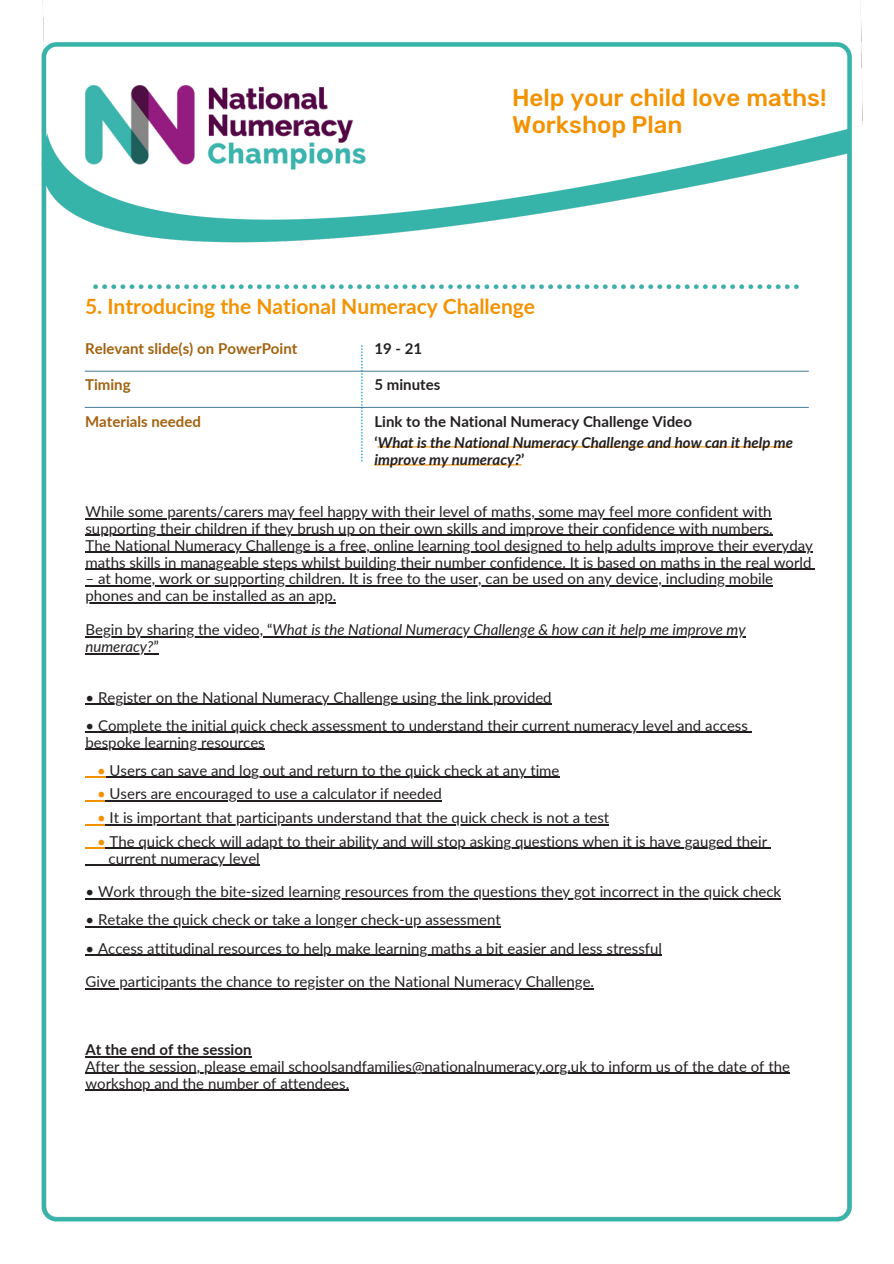
<style>
.page{position:relative;width:894px;height:1264px;background:#fff}
.page>*{position:absolute;margin:0;border:0;box-sizing:border-box;transform-origin:0 0}
.t1{font:500 24px/27px "Rubik";color:#f39200}
.t2{font:700 21px "Lato";color:#f39200}
.t3{font:15px/16.8px "Lato";color:#231f20}
.t4{font:italic 700 15px/21.3px "Lato";color:#231f20}
.t5{font:italic 15px "Lato";color:#231f20}
.t6{font:700 15px "Lato";color:#a3610e}
.t7{font:700 15px "Lato";color:#231f20}
.s1{font-style:normal}
.s2{color:#f39200}
</style>
<div class="page">
<img style="left:41px;top:0;width:822px;height:1222px">
<hr style="left:85px;top:518px;width:686px;height:1px;background:#231f20">
<hr style="left:85px;top:535px;width:687px;height:1px;background:#231f20">
<hr style="left:85px;top:552px;width:727px;height:1px;background:#231f20">
<hr style="left:85px;top:568px;width:726px;height:2px;background:#231f20">
<hr style="left:85px;top:585px;width:687px;height:1px;background:#231f20">
<hr style="left:85px;top:602px;width:251px;height:1px;background:#231f20">
<hr style="left:85px;top:636px;width:187px;height:1px;background:#231f20">
<hr style="left:272px;top:636px;width:473px;height:1px;background:#231f20">
<hr style="left:85px;top:653px;width:68px;height:1px;background:#231f20">
<hr style="left:85px;top:703px;width:466px;height:2px;background:#231f20">
<hr style="left:85px;top:732px;width:662px;height:1px;background:#231f20">
<hr style="left:85px;top:748px;width:180px;height:2px;background:#231f20">
<svg style="left:85px;top:777px;width:21px;height:1px"></svg>
<hr style="left:106px;top:777px;width:453px;height:1px;background:#231f20">
<svg style="left:85px;top:800px;width:21px;height:1px"></svg>
<hr style="left:106px;top:800px;width:336px;height:1px;background:#231f20">
<svg style="left:85px;top:824px;width:21px;height:1px"></svg>
<hr style="left:106px;top:824px;width:503px;height:1px;background:#231f20">
<svg style="left:85px;top:847px;width:21px;height:2px"></svg>
<hr style="left:106px;top:847px;width:661px;height:2px;background:#231f20">
<svg style="left:85px;top:864px;width:23px;height:1px"></svg>
<hr style="left:108px;top:864px;width:152px;height:1px;background:#231f20">
<hr style="left:85px;top:898px;width:696px;height:1px;background:#231f20">
<hr style="left:85px;top:926px;width:415px;height:1px;background:#231f20">
<hr style="left:85px;top:954px;width:577px;height:1px;background:#231f20">
<hr style="left:85px;top:988px;width:509px;height:1px;background:#231f20">
<hr style="left:85px;top:1056px;width:166px;height:1px;background:#231f20">
<hr style="left:85px;top:1072px;width:704px;height:2px;background:#231f20">
<hr style="left:85px;top:1089px;width:264px;height:1px;background:#231f20">
<div style="left:81px;top:74px;width:285px;height:103px;background:#fff"></div>
<img style="left:85px;top:85px;width:281px;height:84px">
<h1 class="t1" style="left:512px;top:84px;width:316px">Help your child love maths!<br>Workshop Plan</h1>
<h1 class="t2" style="left:85px;top:293px;width:451px">5. Introducing the National Numeracy Challenge</h1>
<h2 class="t6" style="left:85px;top:339px;width:214px">Relevant slide(s) on PowerPoint</h2>
<h2 class="t6" style="left:85px;top:375px;width:47px">Timing</h2>
<h2 class="t6" style="left:85px;top:411px;width:117px">Materials needed</h2>
<h3 class="t7" style="left:374px;top:339px;width:49px">19 - 21</h3>
<h3 class="t7" style="left:374px;top:375px;width:67px">5 minutes</h3>
<h3 class="t4" style="left:374px;top:410px;width:420px"><span class="s1">Link to the National Numeracy Challenge Video<br>‘</span>What is the National Numeracy Challenge and how can it help me</h3>
<h3 class="t4" style="left:374px;top:448px;width:151px">improve my numeracy?<span class="s1">’</span></h3>
<h4 class="t3" style="left:85px;top:502px;width:687px">While some parents/carers may feel happy with their level of maths, some may feel more confident with</h4>
<h4 class="t3" style="left:85px;top:519px;width:688px">supporting their children if they brush up on their own skills and improve their confidence with numbers.</h4>
<p class="t3" style="left:85px;top:536px;width:728px">The National Numeracy Challenge is a free, online learning tool designed to help adults improve their everyday</p>
<p class="t3" style="left:85px;top:553px;width:727px">maths skills in manageable steps whilst building their number confidence. It is based on maths in the real world</p>
<p class="t3" style="left:85px;top:570px;width:689px">– at home, work or supporting children. It is free to the user, can be used on any device, including mobile</p>
<p class="t3" style="left:85px;top:587px;width:252px">phones and can be installed as an app.</p>
<p class="t5" style="left:85px;top:620px;width:661px"><span class="s1">Begin by sharing the video, “</span>What is the National Numeracy Challenge &amp; how can it help me improve my</p>
<p class="t5" style="left:85px;top:637px;width:75px">numeracy?<span class="s1">”</span></p>
<p class="t3" style="left:85px;top:688px;width:467px">• Register on the National Numeracy Challenge using the link provided</p>
<p class="t3" style="left:85px;top:716px;width:663px">• Complete the initial quick check assessment to understand their current numeracy level and access</p>
<p class="t3" style="left:85px;top:733px;width:181px">bespoke learning resources</p>
<p class="t3" style="left:97px;top:761px;width:464px"><span class="s2">•</span> Users can save and log out and return to the quick check at any time</p>
<p class="t3" style="left:97px;top:785px;width:346px"><span class="s2">•</span> Users are encouraged to use a calculator if needed</p>
<p class="t3" style="left:97px;top:808px;width:513px"><span class="s2">•</span> It is important that participants understand that the quick check is not a test</p>
<p class="t3" style="left:97px;top:832px;width:671px"><span class="s2">•</span> The quick check will adapt to their ability and will stop asking questions when it is have gauged their</p>
<p class="t3" style="left:108px;top:849px;width:153px">current numeracy level</p>
<p class="t3" style="left:85px;top:883px;width:697px">• Work through the bite-sized learning resources from the questions they got incorrect in the quick check</p>
<p class="t3" style="left:85px;top:911px;width:416px">• Retake the quick check or take a longer check-up assessment</p>
<p class="t3" style="left:85px;top:939px;width:578px">• Access attitudinal resources to help make learning maths a bit easier and less stressful</p>
<p class="t3" style="left:85px;top:973px;width:510px">Give participants the chance to register on the National Numeracy Challenge.</p>
<p class="t7" style="left:85px;top:1040px;width:167px">At the end of the session</p>
<p class="t3" style="left:85px;top:1057px;width:705px">After the session, please email schoolsandfamilies@nationalnumeracy.org.uk to inform us of the date of the workshop and the number of attendees.</p>
</div>
